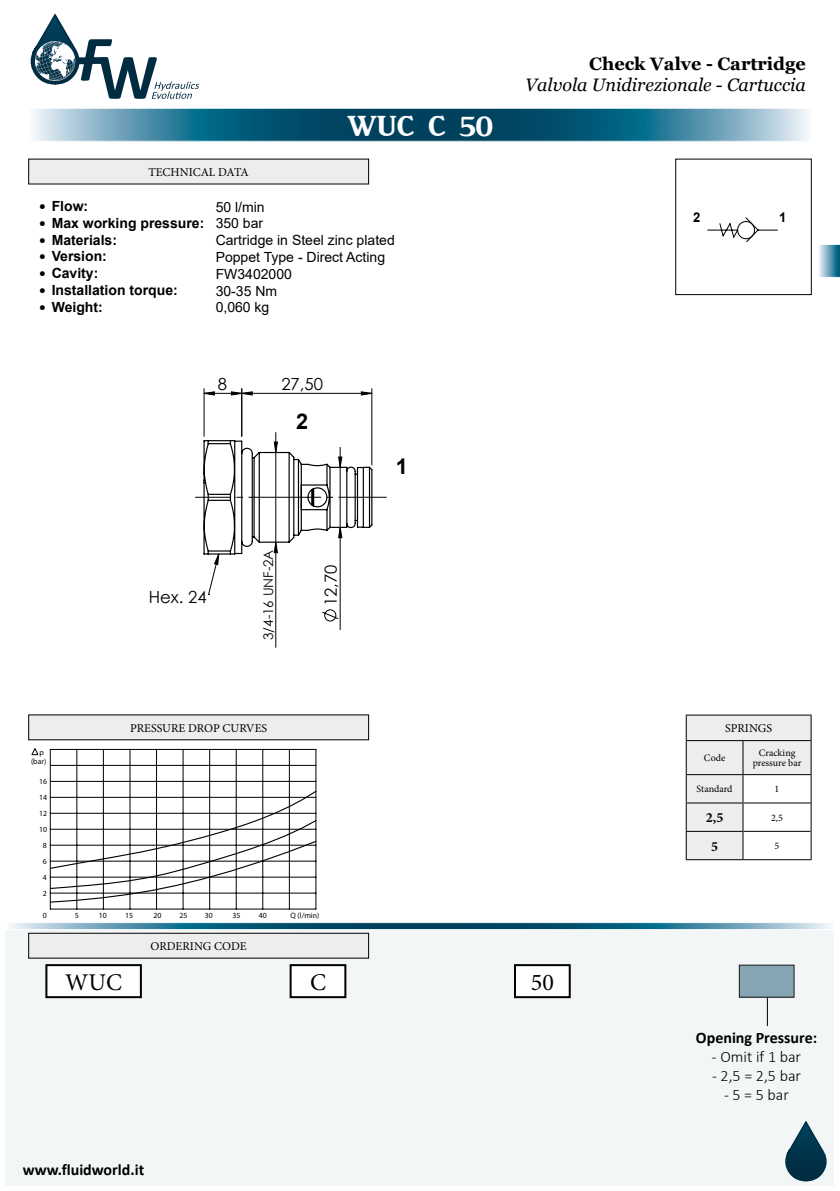
<style>
.page{position:relative;width:840px;height:1191px;background:#fff}
.page>*{position:absolute;margin:0;border:0;box-sizing:border-box;transform-origin:0 0}
.t1{font:30px "ARJULIAN";color:#fff}
.t2{font:24px "Minion Pro";color:#000}
.t3{font:700 21.6px "Arial";color:#000}
.t4{font:italic 18px "Georgia";color:#000}
.t5{font:700 18px "Georgia";color:#000}
.t6{font:16.6px "Century Gothic";color:#000}
.t7{font:700 16px "Calibri";color:#000}
.t8{font:300 16px "Calibri";color:#000}
.t9{font:14px/16.8px "Arial";color:#000}
.t10{font:700 14px "Arial";color:#000}
.t11{font:700 14px "Minion Pro";color:#000}
.t12{font:13.4px "Century Gothic";color:#000}
.t13{font:700 13.4px "Arial";color:#000}
.t14{font:12px "Minion Pro";color:#000}
.t15{font:10px/10px "Minion Pro";color:#000;text-align:center}
.t16{font:700 7.8px/9px "Century Gothic";color:#000;text-align:right}
.s1{font-family:"ARJULIAN";font-weight:400}
</style>
<div class="page">
<div style="left:6px;top:930px;width:827px;height:255px;background:#f3f6f7"></div>
<div style="left:29px;top:933px;width:339px;height:25px;background:#ededed"></div>
<div style="left:28px;top:933px;width:341px;height:25px;border:1px solid #000"></div>
<svg style="left:9px;top:924px;width:822px;height:4px;background:#33758f"></svg>
<div style="left:6px;top:922px;width:827px;height:8px;border:1px solid #fff"></div>
<div style="left:29px;top:159px;width:339px;height:25px;background:#ededed"></div>
<svg style="left:30px;top:14px;width:169px;height:85px"></svg>
<div style="left:29px;top:715px;width:339px;height:25px;background:#ededed"></div>
<svg style="left:785px;top:1121px;width:42px;height:61px"></svg>
<svg style="left:32px;top:110px;width:777px;height:30px;background:#34758f"></svg>
<div style="left:28px;top:108px;width:783px;height:34px;border:1px solid #fff"></div>
<div style="left:290px;top:965px;width:55px;height:32px;background:#fff"></div>
<div style="left:289px;top:964px;width:57px;height:34px;border:2px solid #000"></div>
<div style="left:739px;top:965px;width:54px;height:32px;background:#86a5b2"></div>
<svg style="left:766px;top:997px;width:1px;height:29px"></svg>
<div style="left:46px;top:965px;width:95px;height:32px;background:#fff"></div>
<div style="left:45px;top:964px;width:97px;height:34px;border:2px solid #000"></div>
<div style="left:514px;top:965px;width:55px;height:32px;background:#fff"></div>
<div style="left:513px;top:964px;width:57px;height:34px;border:2px solid #000"></div>
<svg style="left:819px;top:244px;width:20px;height:34px"></svg>
<svg style="left:707px;top:217px;width:70px;height:25px"></svg>
<div style="left:675px;top:159px;width:136px;height:136px;border:1px solid #000"></div>
<svg style="left:322px;top:609px;width:17px;height:13px"></svg>
<hr style="left:275px;top:542px;width:1px;height:105px;background:#000">
<hr style="left:203px;top:389px;width:1px;height:47px;background:#000">
<hr style="left:241px;top:389px;width:1px;height:47px;background:#000">
<hr style="left:371px;top:389px;width:1px;height:76px;background:#000">
<hr style="left:339px;top:527px;width:1px;height:102px;background:#000">
<svg style="left:203px;top:391px;width:169px;height:5px"></svg>
<svg style="left:195px;top:432px;width:191px;height:163px"></svg>
<hr style="left:685px;top:714px;width:57px;height:1px;background:#000">
<hr style="left:742px;top:714px;width:69px;height:1px;background:#000">
<hr style="left:742px;top:859px;width:69px;height:1px;background:#000">
<svg style="left:685px;top:715px;width:126px;height:144px"></svg>
<hr style="left:685px;top:774px;width:57px;height:1px;background:#000">
<hr style="left:685px;top:802px;width:58px;height:1px;background:#000">
<hr style="left:685px;top:831px;width:58px;height:1px;background:#000">
<hr style="left:685px;top:859px;width:57px;height:1px;background:#000">
<hr style="left:685px;top:740px;width:57px;height:1px;background:#000">
<hr style="left:685px;top:741px;width:1px;height:33px;background:#000">
<hr style="left:742px;top:740px;width:69px;height:1px;background:#000">
<hr style="left:742px;top:741px;width:1px;height:33px;background:#000">
<hr style="left:810px;top:741px;width:1px;height:33px;background:#000">
<svg style="left:32px;top:748px;width:6px;height:7px"></svg>
<svg style="left:49px;top:789px;width:268px;height:114px"></svg>
<hr style="left:50px;top:749px;width:1px;height:160px;background:#000">
<hr style="left:50px;top:908px;width:266px;height:1px;background:#000">
<hr style="left:315px;top:749px;width:1px;height:160px;background:#000">
<hr style="left:50px;top:749px;width:266px;height:1px;background:#000">
<hr style="left:76px;top:749px;width:1px;height:160px;background:#000">
<hr style="left:103px;top:749px;width:1px;height:160px;background:#000">
<hr style="left:130px;top:749px;width:1px;height:160px;background:#000">
<hr style="left:156px;top:749px;width:1px;height:160px;background:#000">
<hr style="left:183px;top:749px;width:1px;height:160px;background:#000">
<hr style="left:209px;top:749px;width:1px;height:160px;background:#000">
<hr style="left:236px;top:749px;width:1px;height:160px;background:#000">
<hr style="left:262px;top:749px;width:1px;height:160px;background:#000">
<hr style="left:289px;top:749px;width:1px;height:160px;background:#000">
<hr style="left:50px;top:765px;width:266px;height:1px;background:#000">
<hr style="left:50px;top:781px;width:266px;height:1px;background:#000">
<hr style="left:50px;top:797px;width:266px;height:1px;background:#000">
<hr style="left:50px;top:813px;width:266px;height:1px;background:#000">
<hr style="left:50px;top:829px;width:266px;height:1px;background:#000">
<hr style="left:50px;top:845px;width:266px;height:1px;background:#000">
<hr style="left:50px;top:860px;width:266px;height:1px;background:#000">
<hr style="left:50px;top:876px;width:266px;height:1px;background:#000">
<hr style="left:50px;top:892px;width:266px;height:1px;background:#000">
<p class="t14" style="left:148px;top:164px;width:102px">TECHNICAL DATA</p>
<h1 class="t1" style="left:347px;top:110px;width:147px">WUC C 50</h1>
<p class="t10" style="left:40px;top:196px;width:50px"><span class="s1">•</span> Flow:</p>
<p class="t10" style="left:40px;top:213px;width:166px"><span class="s1">•</span> Max working pressure:</p>
<p class="t10" style="left:40px;top:230px;width:79px"><span class="s1">•</span> Materials:</p>
<p class="t10" style="left:40px;top:246px;width:69px"><span class="s1">•</span> Version:</p>
<p class="t10" style="left:40px;top:263px;width:60px"><span class="s1">•</span> Cavity:</p>
<p class="t10" style="left:40px;top:280px;width:139px"><span class="s1">•</span> Installation torque:</p>
<p class="t10" style="left:40px;top:297px;width:65px"><span class="s1">•</span> Weight:</p>
<p class="t9" style="left:215px;top:198px;width:180px">50 l/min<br>350 bar<br>Cartridge in Steel zinc plated<br>Poppet Type - Direct Acting<br>FW3402000<br>30-35 Nm<br>0,060 kg</p>
<p class="t6" style="left:218px;top:372px;width:11px">8</p>
<p class="t6" style="left:281px;top:372px;width:43px">27,50</p>
<h3 class="t3" style="left:296px;top:406px;width:14px">2</h3>
<h3 class="t3" style="left:395px;top:451px;width:14px">1</h3>
<p class="t6" style="left:149px;top:585px;width:59px">Hex. 24</p>
<p class="t12" style="left:258px;top:640px;width:92px;rotate:-90deg">3/4-16 UNF-2A</p>
<p class="t6" style="left:319px;top:606px;width:43px;rotate:-90deg">12,70</p>
<p class="t16" style="left:31px;top:747px;width:17px">p (bar)</p>
<p class="t16" style="left:39px;top:776px;width:9px">16</p>
<p class="t16" style="left:39px;top:793px;width:9px">14</p>
<p class="t16" style="left:39px;top:808px;width:9px">12</p>
<p class="t16" style="left:39px;top:825px;width:9px">10</p>
<p class="t16" style="left:43px;top:841px;width:5px">8</p>
<p class="t16" style="left:43px;top:856px;width:5px">6</p>
<p class="t16" style="left:43px;top:873px;width:5px">4</p>
<p class="t16" style="left:43px;top:889px;width:5px">2</p>
<p class="t16" style="left:43px;top:910px;width:5px">0</p>
<p class="t14" style="left:130px;top:720px;width:138px">PRESSURE DROP CURVES</p>
<p class="t16" style="left:75px;top:910px;width:5px">5</p>
<p class="t16" style="left:99px;top:910px;width:9px">10</p>
<p class="t16" style="left:125px;top:910px;width:9px">15</p>
<p class="t16" style="left:153px;top:910px;width:9px">20</p>
<p class="t16" style="left:179px;top:910px;width:9px">25</p>
<p class="t16" style="left:290px;top:910px;width:30px">Q (l/min)</p>
<p class="t16" style="left:205px;top:910px;width:9px">30</p>
<p class="t16" style="left:232px;top:910px;width:9px">35</p>
<p class="t16" style="left:259px;top:911px;width:9px">40</p>
<p class="t14" style="left:150px;top:938px;width:97px">ORDERING CODE</p>
<p class="t5" style="left:589px;top:52px;width:218px">Check Valve - Cartridge</p>
<p class="t4" style="left:525px;top:74px;width:282px">Valvola Unidirezionale - Cartuccia</p>
<p class="t13" style="left:692px;top:208px;width:9px">2</p>
<p class="t13" style="left:778px;top:208px;width:9px">1</p>
<p class="t14" style="left:724px;top:720px;width:48px">SPRINGS</p>
<p class="t15" style="left:703px;top:753px;width:23px">Code</p>
<p class="t15" style="left:752px;top:748px;width:50px">Cracking pressure bar</p>
<p class="t15" style="left:696px;top:784px;width:37px">Standard</p>
<p class="t15" style="left:774px;top:784px;width:6px">1</p>
<p class="t11" style="left:705px;top:808px;width:19px">2,5</p>
<p class="t15" style="left:770px;top:812px;width:13px">2,5</p>
<p class="t11" style="left:710px;top:836px;width:8px">5</p>
<p class="t15" style="left:774px;top:841px;width:6px">5</p>
<h2 class="t2" style="left:65px;top:966px;width:58px">WUC</h2>
<h2 class="t2" style="left:310px;top:966px;width:17px">C</h2>
<h2 class="t2" style="left:530px;top:966px;width:25px">50</h2>
<p class="t7" style="left:23px;top:1158px;width:123px">www.fluidworld.it</p>
<p class="t7" style="left:695px;top:1026px;width:123px">Opening Pressure:</p>
<p class="t8" style="left:711px;top:1046px;width:91px">- Omit if 1 bar</p>
<p class="t8" style="left:711px;top:1066px;width:90px">- 2,5 = 2,5 bar</p>
<p class="t8" style="left:723px;top:1085px;width:66px">- 5 = 5 bar</p>
</div>
